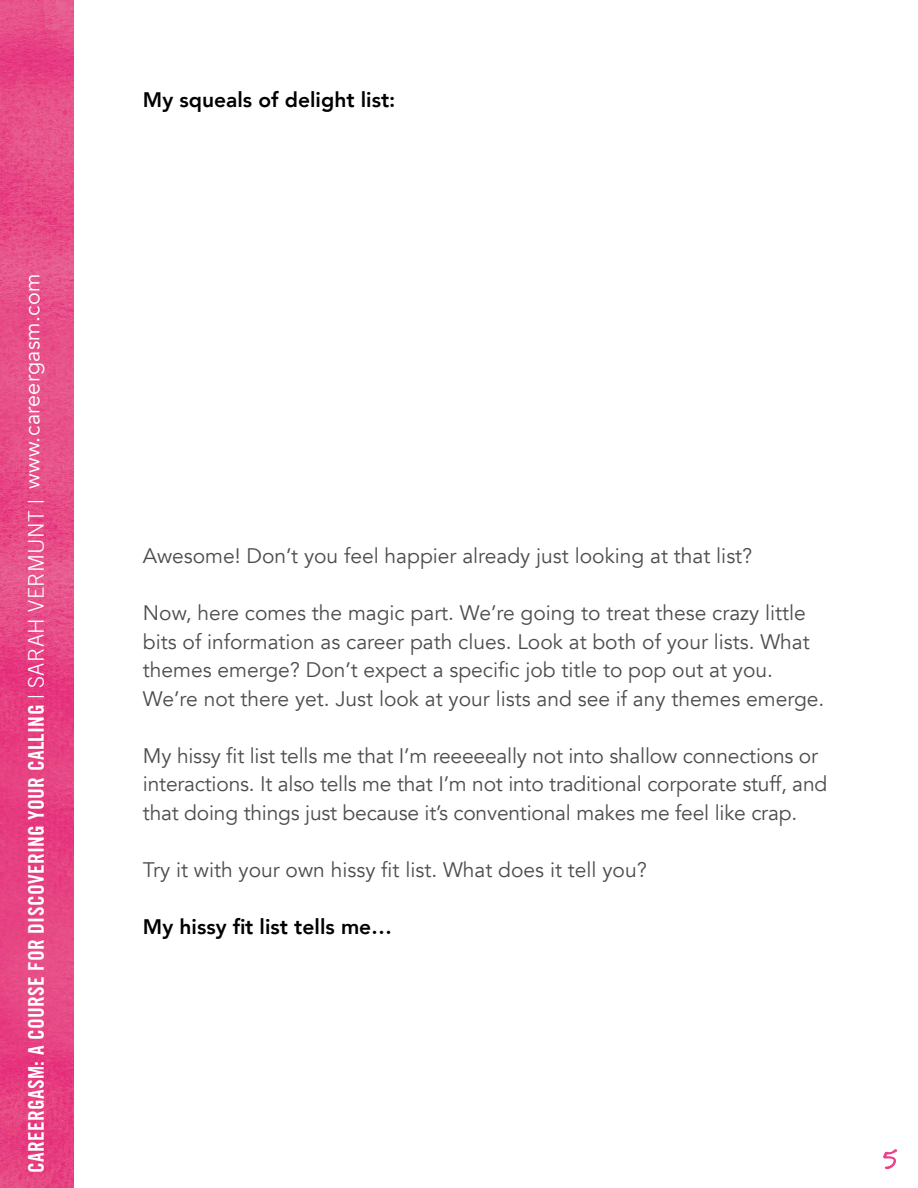
<style>
.page{position:relative;width:918px;height:1188px;background:#fff}
.page>*{position:absolute;margin:0;border:0;box-sizing:border-box;transform-origin:0 0}
.t1{font:27px "Coral";color:#ea3f89}
.t2{font:21.6px "Trade Gothic LT Bold Cond Twenty";letter-spacing:.015em;color:#fff}
.t3{font:21.6px "Avenir";letter-spacing:.015em;color:#fff}
.t4{font:21px/28.5px "Avenir";color:#4d4d4f}
.t5{font:800 21px "Avenir";color:#000}
.s1{font-family:"Trade Gothic LT";font-weight:300}
</style>
<div class="page">
<svg style="left:883px;top:1149px;width:14px;height:20px"></svg>
<img style="left:0;top:0;width:74px;height:1188px">
<p class="t3" style="left:19px;top:489px;width:217px;rotate:-90deg">www.careergasm.com</p>
<p class="t2" style="left:23px;top:1173px;width:676px;rotate:-90deg">CAREERGASM: A COURSE FOR DISCOVERING YOUR CALLING <span class="s1">| SARAH VERMUNT |</span></p>
<p class="t5" style="left:143px;top:84px;width:254px">My squeals of delight list:</p>
<p class="t4" style="left:143px;top:542px;width:611px">Awesome! Don’t you feel happier already just looking at that list?</p>
<p class="t4" style="left:143px;top:599px;width:683px">Now, here comes the magic part. We’re going to treat these crazy little bits of information as career path clues. Look at both of your lists. What themes emerge? Don’t expect a specific job title to pop out at you.<br>We’re not there yet. Just look at your lists and see if any themes emerge.</p>
<p class="t4" style="left:143px;top:742px;width:686px">My hissy fit list tells me that I’m reeeeeally not into shallow connections or interactions. It also tells me that I’m not into traditional corporate stuff, and that doing things just because it’s conventional makes me feel like crap.</p>
<p class="t4" style="left:143px;top:856px;width:505px">Try it with your own hissy fit list. What does it tell you?</p>
<p class="t5" style="left:143px;top:910px;width:251px">My hissy fit list tells me…</p>
<p class="t1" style="left:883px;top:1142px;width:16px">5</p>
</div>
